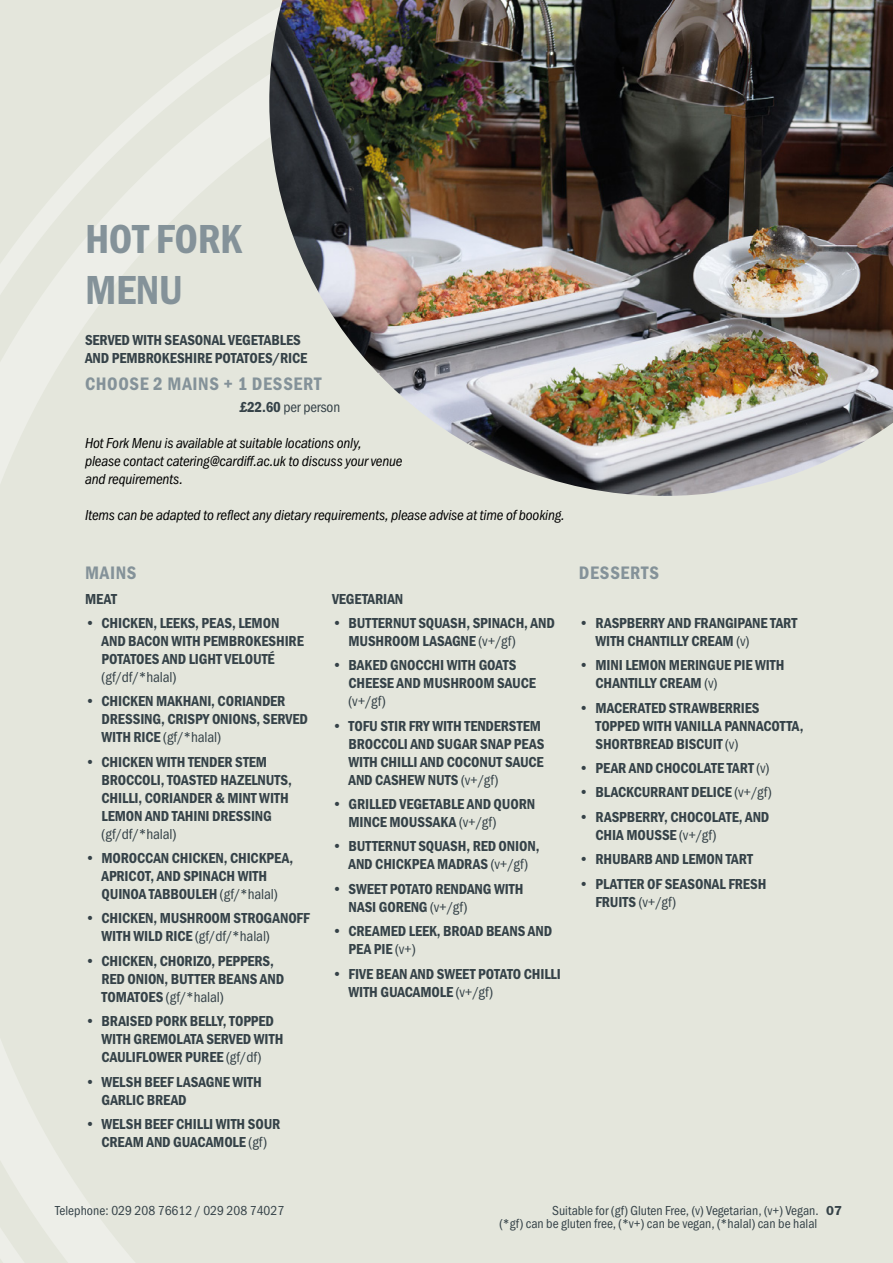
<style>
.page{position:relative;width:893px;height:1263px;background:#e4e6dc}
.page>*{position:absolute;margin:0;border:0;box-sizing:border-box;transform-origin:0 0}
.t1{font:42px/50.4px "Franklin Gothic URW Con Dem";letter-spacing:-.01em;color:#849299}
.t2{font:18.75px "Franklin Gothic URW Con Dem";letter-spacing:.03em;color:#849299}
.t3{font:15px/18px "Franklin Gothic URW Con Dem";letter-spacing:-.01em;color:#354248}
.t4{font:15px/18px "Franklin Gothic URW Con Boo Ita";letter-spacing:-.01em;color:#000}
.t5{font:15px "Franklin Gothic URW Cond";letter-spacing:-.01em;color:#354248}
.t6{font:13.5px/13.5px "Franklin Gothic URW Cond";color:#354248}
.s1{font-family:"Franklin Gothic URW Con Dem"}
.s2{font-family:"Franklin Gothic URW Cond"}
.s3{font-family:"Franklin Gothic URW Dem"}
</style>
<div class="page">
<img style="left:269px;top:0;width:624px;height:496px">
<h1 class="t1" style="left:85px;top:212px;width:159px">HOT FORK<br>MENU</h1>
<p class="t3" style="left:85px;top:331px;width:224px">SERVED WITH SEASONAL VEGETABLES<br>AND PEMBROKESHIRE POTATOES/RICE</p>
<p class="t2" style="left:85px;top:371px;width:238px">CHOOSE 2 MAINS + 1 DESSERT</p>
<p class="t5" style="left:240px;top:397px;width:102px"><span class="s1">£22.60</span> per person</p>
<p class="t4" style="left:85px;top:435px;width:319px">Hot Fork Menu is available at suitable locations only,<br>please contact catering@cardiff.ac.uk to discuss your venue and requirements.</p>
<p class="t4" style="left:85px;top:507px;width:481px">Items can be adapted to reflect any dietary requirements, please advise at time of booking.</p>
<p class="t2" style="left:85px;top:560px;width:53px">MAINS</p>
<p class="t3" style="left:85px;top:589px;width:33px">MEAT</p>
<p class="t3" style="left:102px;top:613px;width:204px;text-indent:-16px">• CHICKEN, LEEKS, PEAS, LEMON<br>AND BACON WITH PEMBROKESHIRE<br>POTATOES AND LIGHT VELOUTÉ</p>
<p class="t5" style="left:102px;top:666px;width:76px">(gf/df/*halal)</p>
<p class="t3" style="left:102px;top:692px;width:208px;text-indent:-16px">• CHICKEN MAKHANI, CORIANDER<br>DRESSING, CRISPY ONIONS, SERVED</p>
<p class="t5" style="left:102px;top:726px;width:121px"><span class="s1">WITH RICE</span> (gf/*halal)</p>
<p class="t3" style="left:102px;top:752px;width:192px;text-indent:-16px">• CHICKEN WITH TENDER STEM<br>BROCCOLI, TOASTED HAZELNUTS,<br>CHILLI, CORIANDER &amp; MINT WITH<br>LEMON AND TAHINI DRESSING</p>
<p class="t5" style="left:102px;top:823px;width:76px">(gf/df/*halal)</p>
<p class="t3" style="left:102px;top:848px;width:193px;text-indent:-16px">• MOROCCAN CHICKEN, CHICKPEA,<br>APRICOT, AND SPINACH WITH<br>QUINOA TABBOULEH <span class="s2">(gf/*halal)</span></p>
<p class="t3" style="left:85px;top:909px;width:226px">• CHICKEN, MUSHROOM STROGANOFF</p>
<p class="t5" style="left:102px;top:926px;width:170px"><span class="s1">WITH WILD RICE</span> (gf/df/*halal)</p>
<p class="t3" style="left:102px;top:951px;width:184px;text-indent:-16px">• CHICKEN, CHORIZO, PEPPERS,<br>RED ONION, BUTTER BEANS AND</p>
<p class="t5" style="left:102px;top:986px;width:124px"><span class="s1">TOMATOES</span> (gf/*halal)</p>
<p class="t3" style="left:102px;top:1011px;width:183px;text-indent:-17px">• BRAISED PORK BELLY, TOPPED<br>WITH GREMOLATA SERVED WITH<br>CAULIFLOWER PUREE <span class="s2">(gf/df)</span></p>
<p class="t3" style="left:102px;top:1072px;width:162px;text-indent:-16px">• WELSH BEEF LASAGNE WITH<br>GARLIC BREAD</p>
<p class="t3" style="left:85px;top:1114px;width:197px;text-align:center">• WELSH BEEF CHILLI WITH SOUR<br>CREAM AND GUACAMOLE <span class="s2">(gf)</span></p>
<p class="t3" style="left:332px;top:589px;width:73px">VEGETARIAN</p>
<p class="t3" style="left:348px;top:613px;width:208px;text-indent:-17px">• BUTTERNUT SQUASH, SPINACH, AND<br>MUSHROOM LASAGNE <span class="s2">(v+/gf)</span></p>
<p class="t3" style="left:348px;top:656px;width:189px;text-indent:-17px">• BAKED GNOCCHI WITH GOATS<br>CHEESE AND MUSHROOM SAUCE</p>
<p class="t5" style="left:348px;top:690px;width:39px">(v+/gf)</p>
<p class="t3" style="left:348px;top:716px;width:197px;text-indent:-17px">• TOFU STIR FRY WITH TENDERSTEM<br>BROCCOLI AND SUGAR SNAP PEAS<br>WITH CHILLI AND COCONUT SAUCE<br>AND CASHEW NUTS <span class="s2">(v+/gf)</span></p>
<p class="t3" style="left:348px;top:794px;width:188px;text-indent:-17px">• GRILLED VEGETABLE AND QUORN<br>MINCE MOUSSAKA <span class="s2">(v+/gf)</span></p>
<p class="t3" style="left:332px;top:837px;width:209px;text-align:center">• BUTTERNUT SQUASH, RED ONION,<br>AND CHICKPEA MADRAS <span class="s2">(v+/gf)</span></p>
<p class="t3" style="left:348px;top:879px;width:176px;text-indent:-17px">• SWEET POTATO RENDANG WITH<br>NASI GORENG <span class="s2">(v+/gf)</span></p>
<p class="t3" style="left:348px;top:921px;width:205px;text-indent:-17px">• CREAMED LEEK, BROAD BEANS AND<br>PEA PIE <span class="s2">(v+)</span></p>
<p class="t3" style="left:348px;top:964px;width:214px;text-indent:-17px">• FIVE BEAN AND SWEET POTATO CHILLI<br>WITH GUACAMOLE <span class="s2">(v+/gf)</span></p>
<p class="t2" style="left:579px;top:560px;width:82px">DESSERTS</p>
<p class="t3" style="left:595px;top:613px;width:204px;text-indent:-16px">• RASPBERRY AND FRANGIPANE TART<br>WITH CHANTILLY CREAM <span class="s2">(v)</span></p>
<p class="t3" style="left:595px;top:656px;width:191px;text-indent:-16px">• MINI LEMON MERINGUE PIE WITH<br>CHANTILLY CREAM <span class="s2">(v)</span></p>
<p class="t3" style="left:595px;top:698px;width:210px;text-indent:-16px">• MACERATED STRAWBERRIES<br>TOPPED WITH VANILLA PANNACOTTA,<br>SHORTBREAD BISCUIT <span class="s2">(v)</span></p>
<p class="t3" style="left:579px;top:758px;width:192px">• PEAR AND CHOCOLATE TART <span class="s2">(v)</span></p>
<p class="t3" style="left:579px;top:783px;width:194px">• BLACKCURRANT DELICE <span class="s2">(v+/gf)</span></p>
<p class="t3" style="left:595px;top:807px;width:175px;text-indent:-16px">• RASPBERRY, CHOCOLATE, AND<br>CHIA MOUSSE <span class="s2">(v+/gf)</span></p>
<p class="t3" style="left:579px;top:849px;width:175px">• RHUBARB AND LEMON TART</p>
<p class="t3" style="left:579px;top:874px;width:189px">• PLATTER OF SEASONAL FRESH</p>
<p class="t5" style="left:595px;top:891px;width:82px"><span class="s1">FRUITS</span> (v+/gf)</p>
<p class="t6" style="left:55px;top:1202px;width:231px">Telephone: 029 208 76612 / 029 208 74027</p>
<p class="t6" style="left:499px;top:1202px;width:344px;text-indent:53px">Suitable for (gf) Gluten Free, (v) Vegetarian, (v+) Vegan. <span class="s3">07 </span>(*gf) can be gluten free, (*v+) can be vegan, (*halal) can be halal</p>
</div>
